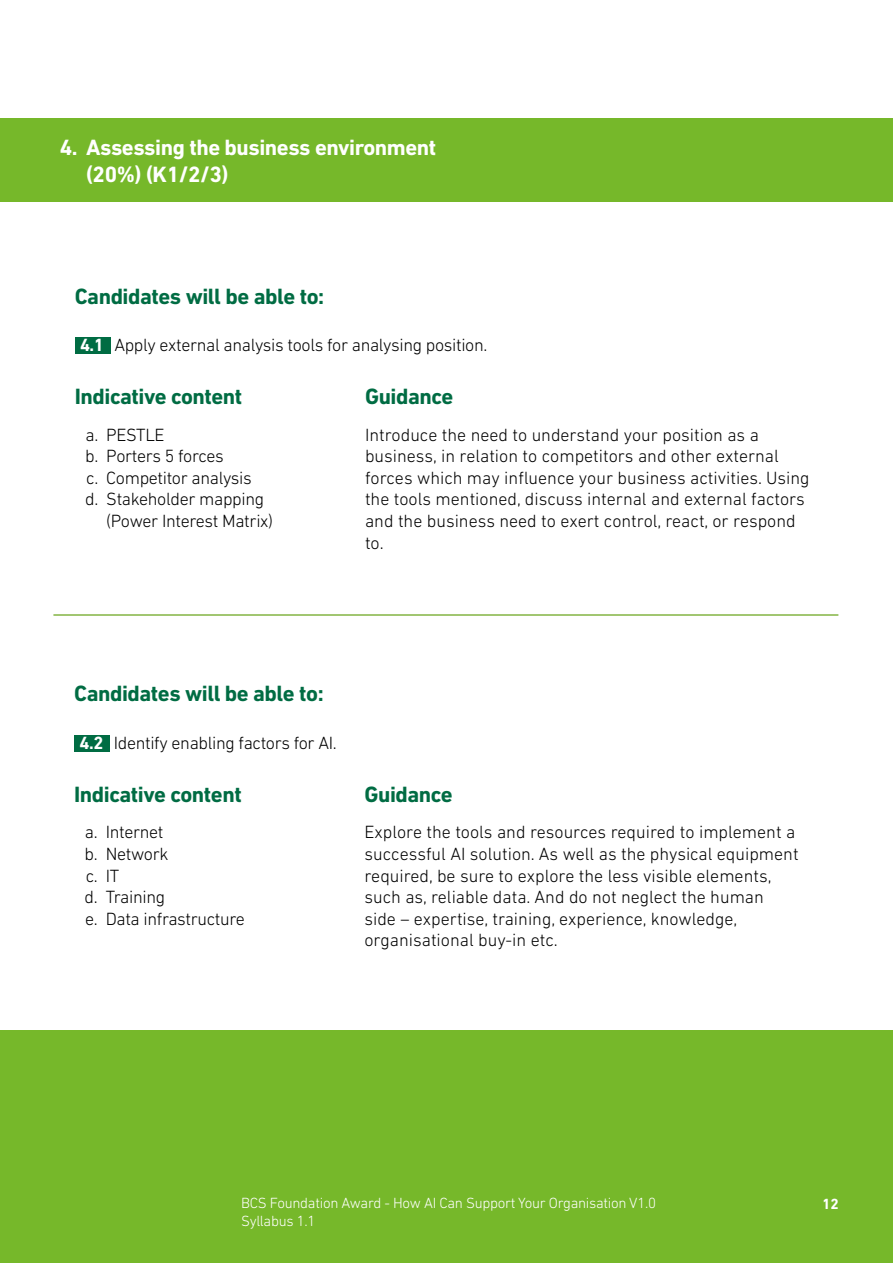
<style>
.page{position:relative;width:893px;height:1263px;background:#fff}
.page>*{position:absolute;margin:0;border:0;box-sizing:border-box;transform-origin:0 0}
.t1{font:700 22.5px "DIN Next LT Pro";letter-spacing:-.02em;color:#006c43}
.t2{font:700 22.5px/27px "DIN Next LT Pro";letter-spacing:-.02em;color:#fff}
.t3{font:300 18px/21.6px "DIN Next LT Pro";color:#000}
.t4{font:300 18px/21.6px "DIN Next LT Pro";letter-spacing:-.02em;color:#000}
.t5{font:300 15px/18px "DIN Next LT Pro";letter-spacing:-.02em;color:#fff}
.t6{font:700 15px "DIN Next LT Pro";color:#fff}
.s1{font-weight:700;color:#fff}
</style>
<div class="page">
<div style="left:0;top:1031px;width:893px;height:232px;background:#76b82a"></div>
<div style="left:0;top:118px;width:893px;height:84px;background:#76b82a"></div>
<div style="left:75px;top:338px;width:35px;height:16px;background:#006c43"></div>
<hr style="left:53px;top:614px;width:785px;height:2px;background:#84b443">
<div style="left:74px;top:735px;width:36px;height:17px;background:#006c43"></div>
<p class="t2" style="left:86px;top:134px;width:352px;text-indent:-26px">4. Assessing the business environment (20%) (K1/2/3)</p>
<p class="t1" style="left:75px;top:283px;width:251px">Candidates will be able to:</p>
<p class="t4" style="left:80px;top:334px;width:409px"><span class="s1">4.1</span> Apply external analysis tools for analysing position.</p>
<p class="t1" style="left:75px;top:383px;width:169px">Indicative content</p>
<p class="t3" style="left:86px;top:423px;width:81px">a. PESTLE</p>
<p class="t4" style="left:85px;top:445px;width:140px">b. Porters 5 forces</p>
<p class="t4" style="left:86px;top:467px;width:167px">c. Competitor analysis</p>
<p class="t4" style="left:85px;top:488px;width:180px">d. Stakeholder mapping</p>
<p class="t4" style="left:106px;top:510px;width:168px">(Power Interest Matrix)</p>
<p class="t1" style="left:365px;top:383px;width:90px">Guidance</p>
<p class="t3" style="left:365px;top:423px;width:446px">Introduce the need to understand your position as a business, in relation to competitors and other external forces which may influence your business activities. Using the tools mentioned, discuss internal and external factors and the business need to exert control, react, or respond to.</p>
<p class="t1" style="left:74px;top:680px;width:251px">Candidates will be able to:</p>
<p class="t4" style="left:79px;top:732px;width:259px"><span class="s1">4.2</span> Identify enabling factors for AI.</p>
<p class="t1" style="left:74px;top:781px;width:169px">Indicative content</p>
<p class="t4" style="left:85px;top:821px;width:162px">a. Internet<br>b. Network<br>c. IT<br>d. Training<br>e. Data infrastructure</p>
<p class="t1" style="left:364px;top:781px;width:90px">Guidance</p>
<p class="t3" style="left:364px;top:821px;width:436px">Explore the tools and resources required to implement a successful AI solution. As well as the physical equipment required, be sure to explore the less visible elements, such as, reliable data. And do not neglect the human side – expertise, training, experience, knowledge, organisational buy-in etc.</p>
<p class="t5" style="left:241px;top:1193px;width:416px">BCS Foundation Award - How AI Can Support Your Organisation V1.0<br>Syllabus 1.1</p>
<p class="t6" style="left:822px;top:1195px;width:18px">12</p>
</div>
